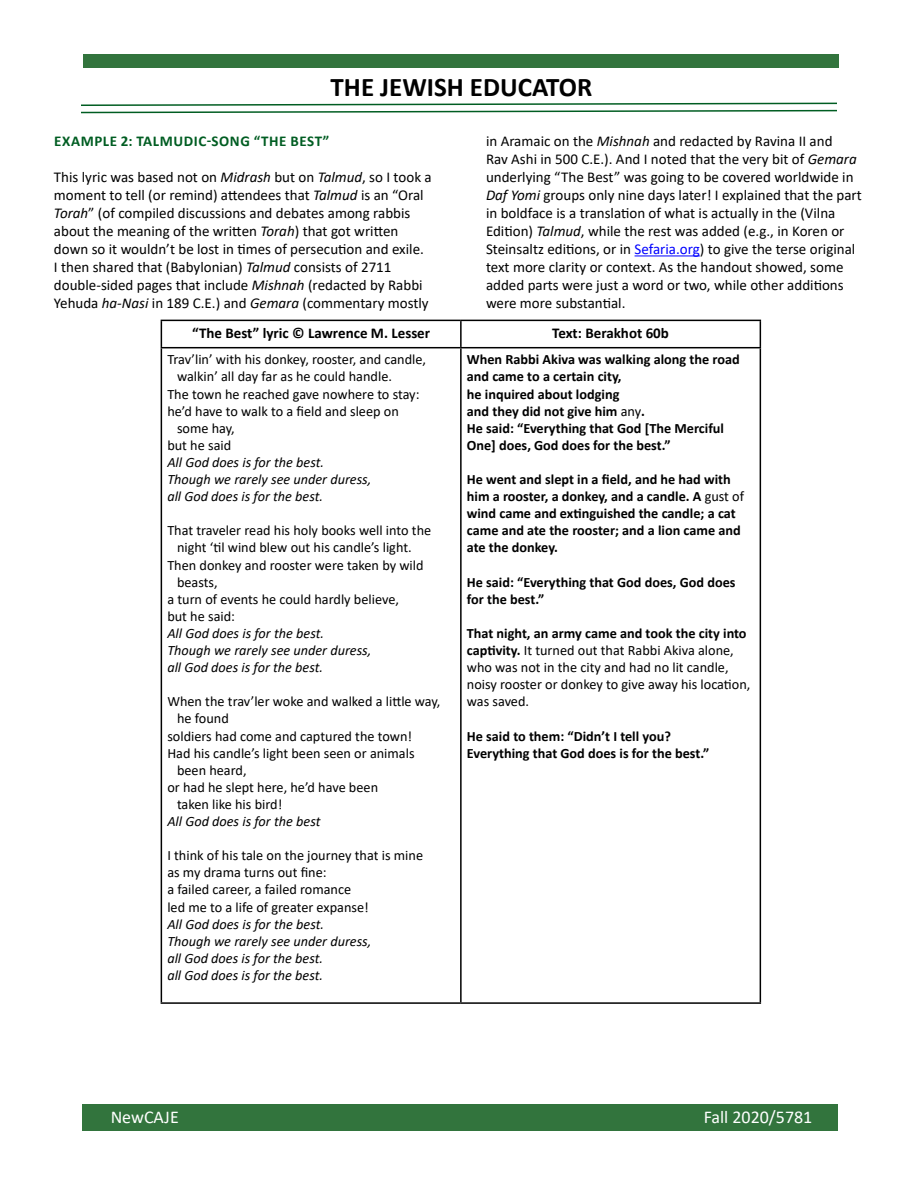
<style>
.page{position:relative;width:918px;height:1188px;background:#fff}
.page>*{position:absolute;margin:0;border:0;box-sizing:border-box;transform-origin:0 0}
.t1{font:700 27px "Calibri";color:#000}
.t2{font:18px "Calibri";color:#fff}
.t3{font:15px/18px "Calibri";color:#000}
.t4{font:700 15px "Calibri";color:#000}
.t5{font:700 15px "Calibri";letter-spacing:.04em;color:#005d22}
.t6{font:14.25px/17.1px "Calibri";color:#000}
.t7{font:700 14.25px/17.1px "Calibri";color:#000}
.t8{font:italic 14.25px/17.1px "Calibri";color:#000}
.s1{font-style:italic}
.s2{color:#00f}
.s3{font-weight:400}
.s4{font-weight:700}
</style>
<div class="page">
<div style="left:82px;top:1104px;width:756px;height:27px;background:#32743d"></div>
<div style="left:83px;top:54px;width:756px;height:14px;background:#32743d"></div>
<svg style="left:81px;top:102px;width:756px;height:12px"></svg>
<hr style="left:635px;top:255px;width:65px;height:1px;background:#00f">
<hr style="left:161px;top:320px;width:300px;height:1px;background:#000">
<svg style="left:161px;top:321px;width:1px;height:26px"></svg>
<hr style="left:461px;top:320px;width:300px;height:1px;background:#000">
<hr style="left:460px;top:321px;width:2px;height:26px;background:#000">
<svg style="left:760px;top:321px;width:1px;height:26px"></svg>
<hr style="left:161px;top:347px;width:300px;height:1px;background:#000">
<hr style="left:161px;top:348px;width:1px;height:654px;background:#000">
<hr style="left:461px;top:347px;width:300px;height:1px;background:#000">
<hr style="left:460px;top:348px;width:2px;height:654px;background:#000">
<hr style="left:760px;top:348px;width:1px;height:654px;background:#000">
<hr style="left:161px;top:1002px;width:300px;height:2px;background:#000">
<hr style="left:461px;top:1002px;width:300px;height:2px;background:#000">
<h1 class="t1" style="left:331px;top:68px;width:263px">THE JEWISH EDUCATOR</h1>
<p class="t5" style="left:54px;top:131px;width:276px">EXAMPLE 2: TALMUDIC-SONG “THE BEST”</p>
<p class="t3" style="left:54px;top:168px;width:379px">This lyric was based not on <span class="s1">Midrash</span> but on <span class="s1">Talmud</span>, so I took a moment to tell (or remind) attendees that <span class="s1">Talmud</span> is an “Oral <span class="s1">Torah</span>” (of compiled discussions and debates among rabbis about the meaning of the written <span class="s1">Torah</span>) that got written down so it wouldn’t be lost in times of persecution and exile.<br>I then shared that (Babylonian) <span class="s1">Talmud</span> consists of 2711 double-sided pages that include <span class="s1">Mishnah</span> (redacted by Rabbi Yehuda <span class="s1">ha-Nasi</span> in 189 C.E.) and <span class="s1">Gemara</span> (commentary mostly</p>
<p class="t3" style="left:486px;top:132px;width:377px">in Aramaic on the <span class="s1">Mishnah</span> and redacted by Ravina II and<br>Rav Ashi in 500 C.E.). And I noted that the very bit of <span class="s1">Gemara </span>underlying “The Best” was going to be covered worldwide in <span class="s1">Daf Yomi</span> groups only nine days later! I explained that the part in boldface is a translation of what is actually in the (Vilna Edition) <span class="s1">Talmud</span>, while the rest was added (e.g., in Koren or Steinsaltz editions, or in <span class="s2">Sefaria.org</span>) to give the terse original text more clarity or context. As the handout showed, some added parts were just a word or two, while other additions were more substantial.</p>
<p class="t4" style="left:192px;top:322px;width:240px">“The Best” lyric © Lawrence M. Lesser</p>
<p class="t4" style="left:552px;top:322px;width:118px">Text: Berakhot 60b</p>
<p class="t6" style="left:167px;top:351px;width:260px">Trav’lin’ with his donkey, rooster, and candle,</p>
<p class="t6" style="left:177px;top:368px;width:217px">walkin’ all day far as he could handle.</p>
<p class="t6" style="left:167px;top:385px;width:254px">The town he reached gave nowhere to stay:</p>
<p class="t6" style="left:167px;top:402px;width:233px">he’d have to walk to a field and sleep on</p>
<p class="t6" style="left:177px;top:419px;width:59px">some hay,</p>
<p class="t6" style="left:167px;top:436px;width:65px">but he said</p>
<p class="t8" style="left:167px;top:453px;width:206px">All God does is for the best.<br>Though we rarely see under duress, all God does is for the best.</p>
<p class="t6" style="left:167px;top:522px;width:265px">That traveler read his holy books well into the</p>
<p class="t6" style="left:177px;top:539px;width:236px">night ‘til wind blew out his candle’s light.</p>
<p class="t6" style="left:167px;top:556px;width:258px">Then donkey and rooster were taken by wild</p>
<p class="t6" style="left:177px;top:573px;width:42px">beasts,</p>
<p class="t6" style="left:167px;top:590px;width:233px">a turn of events he could hardly believe,</p>
<p class="t6" style="left:167px;top:607px;width:69px">but he said:</p>
<p class="t8" style="left:167px;top:624px;width:206px">All God does is for the best.<br>Though we rarely see under duress, all God does is for the best.</p>
<p class="t6" style="left:167px;top:693px;width:275px">When the trav’ler woke and walked a little way,</p>
<p class="t6" style="left:177px;top:710px;width:53px">he found</p>
<p class="t6" style="left:167px;top:727px;width:246px">soldiers had come and captured the town!</p>
<p class="t6" style="left:167px;top:744px;width:249px">Had his candle’s light been seen or animals</p>
<p class="t6" style="left:177px;top:761px;width:71px">been heard,</p>
<p class="t6" style="left:167px;top:778px;width:212px">or had he slept here, he’d have been</p>
<p class="t6" style="left:177px;top:795px;width:107px">taken like his bird!</p>
<p class="t8" style="left:167px;top:812px;width:155px">All God does is for the best</p>
<p class="t6" style="left:167px;top:847px;width:257px">I think of his tale on the journey that is mine as my drama turns out fine:<br>a failed career, a failed romance<br>led me to a life of greater expanse!</p>
<p class="t8" style="left:167px;top:915px;width:206px">All God does is for the best.<br>Though we rarely see under duress, all God does is for the best.<br>all God does is for the best.</p>
<p class="t7" style="left:467px;top:351px;width:274px">When Rabbi Akiva was walking along the road and came to a certain city,<br>he inquired about lodging<br>and they did not give him <span class="s3">any</span>.<br>He said: “Everything that God [The Merciful One] does, God does for the best.”</p>
<p class="t7" style="left:467px;top:471px;width:279px">He went and slept in a field, and he had with him a rooster, a donkey, and a candle. A <span class="s3">gust of </span>wind came and extinguished the candle; a cat came and ate the rooster; and a lion came and ate the donkey.</p>
<p class="t7" style="left:467px;top:573px;width:270px">He said: “Everything that God does, God does for the best.”</p>
<p class="t6" style="left:467px;top:624px;width:285px"><span class="s4">That night, an army came and took the city into captivity.</span> It turned out that Rabbi Akiva alone, who was not in the city and had no lit candle, noisy rooster or donkey to give away his location, was saved.</p>
<p class="t7" style="left:467px;top:727px;width:244px">He said to them: “Didn’t I tell you?<br>Everything that God does is for the best.”</p>
<p class="t2" style="left:111px;top:1105px;width:70px">NewCAJE</p>
<p class="t2" style="left:704px;top:1105px;width:110px">Fall 2020/5781</p>
</div>
